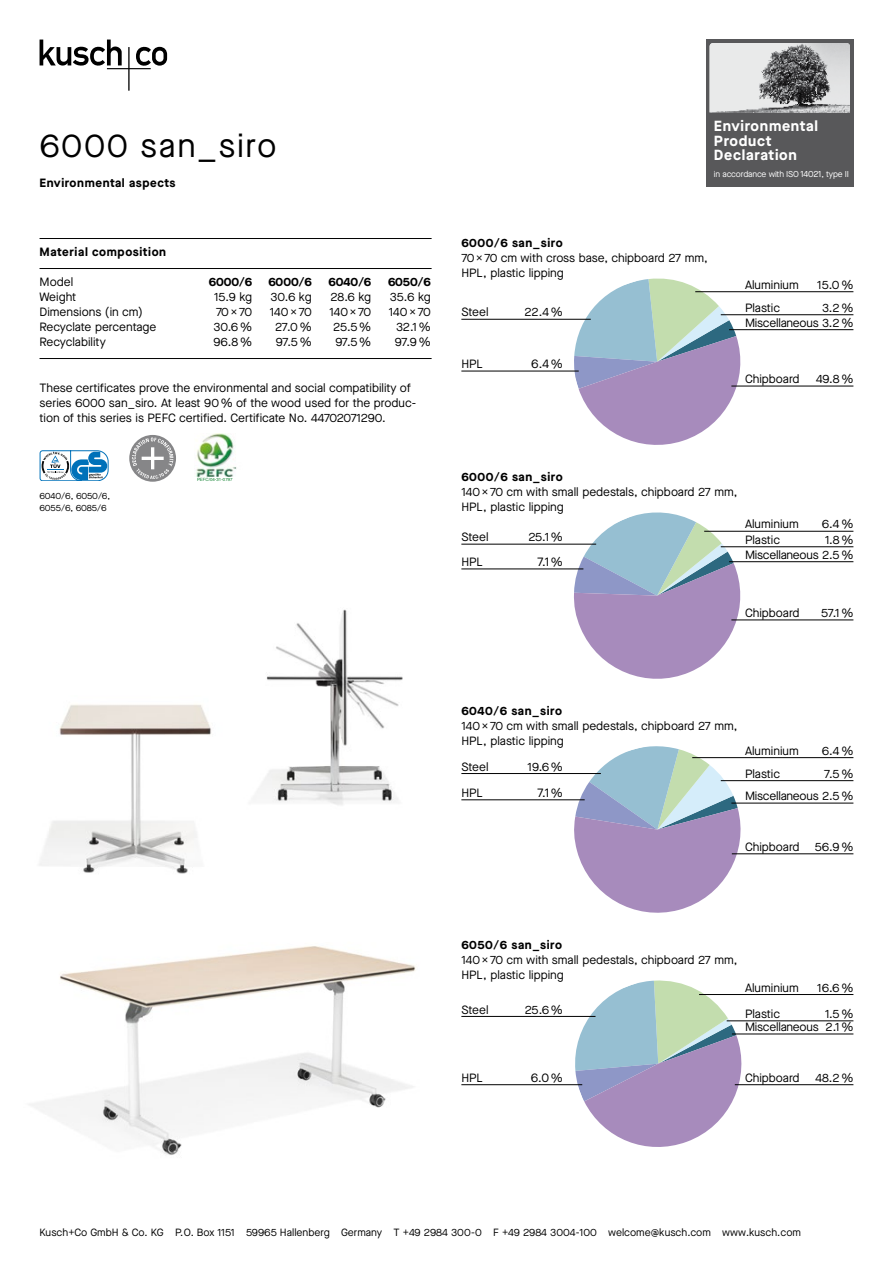
<style>
.page{position:relative;width:893px;height:1263px;background:#fff}
.page>*{position:absolute;margin:0;border:0;box-sizing:border-box;transform-origin:0 0}
.t1{font:33px "Maison Neue";letter-spacing:.05em;color:#000}
.t2{font:700 14.7px/14.7px "Maison Neue";letter-spacing:.05em;color:#fff}
.t3{font:12px/15px "Maison Neue";color:#000}
.t4{font:700 12px "Maison Neue";letter-spacing:.05em;color:#000}
.t5{font:12px "Maison Neue";letter-spacing:-.02em;color:#000}
.t6{font:10.5px "Maison Neue";color:#000}
.t7{font:9px/12px "Maison Neue";letter-spacing:-.015em;color:#000}
.t8{font:8.55px "Maison Neue";letter-spacing:-.02em;color:#fff}
.t9{font:4.35px "Helvetica";letter-spacing:.01em;color:#0d812e}
</style>
<div class="page">
<svg style="left:40px;top:40px;width:127px;height:51px"></svg>
<div style="left:706px;top:40px;width:147px;height:147px;background:#58585a"></div>
<img style="left:710px;top:43px;width:140px;height:70px">
<hr style="left:40px;top:238px;width:392px;height:1px;background:#000">
<hr style="left:40px;top:268px;width:392px;height:1px;background:#000">
<hr style="left:40px;top:358px;width:392px;height:1px;background:#000">
<svg style="left:558px;top:980px;width:200px;height:167px"></svg>
<svg style="left:557px;top:512px;width:201px;height:167px"></svg>
<svg style="left:559px;top:278px;width:198px;height:167px"></svg>
<hr style="left:729px;top:329px;width:124px;height:1px;background:#000">
<hr style="left:461px;top:319px;width:130px;height:1px;background:#000">
<hr style="left:461px;top:371px;width:118px;height:1px;background:#000">
<hr style="left:731px;top:386px;width:122px;height:1px;background:#000">
<hr style="left:721px;top:314px;width:132px;height:1px;background:#000">
<hr style="left:695px;top:291px;width:158px;height:1px;background:#000">
<svg style="left:560px;top:746px;width:196px;height:167px"></svg>
<hr style="left:729px;top:561px;width:124px;height:1px;background:#000">
<hr style="left:461px;top:544px;width:135px;height:1px;background:#000">
<hr style="left:461px;top:569px;width:122px;height:1px;background:#000">
<hr style="left:731px;top:620px;width:122px;height:1px;background:#000">
<hr style="left:721px;top:546px;width:132px;height:1px;background:#000">
<hr style="left:704px;top:531px;width:149px;height:1px;background:#000">
<hr style="left:731px;top:803px;width:122px;height:1px;background:#000">
<hr style="left:461px;top:773px;width:140px;height:1px;background:#000">
<hr style="left:461px;top:799px;width:124px;height:1px;background:#000">
<hr style="left:732px;top:853px;width:121px;height:1px;background:#000">
<hr style="left:721px;top:780px;width:132px;height:1px;background:#000">
<hr style="left:692px;top:757px;width:161px;height:1px;background:#000">
<hr style="left:732px;top:1034px;width:121px;height:1px;background:#000">
<hr style="left:461px;top:1016px;width:134px;height:1px;background:#000">
<hr style="left:461px;top:1084px;width:121px;height:1px;background:#000">
<hr style="left:735px;top:1084px;width:118px;height:1px;background:#000">
<hr style="left:727px;top:1020px;width:126px;height:1px;background:#000">
<hr style="left:699px;top:994px;width:154px;height:1px;background:#000">
<img style="left:29px;top:946px;width:387px;height:209px">
<img style="left:39px;top:704px;width:173px;height:170px">
<img style="left:257px;top:609px;width:146px;height:196px">
<img style="left:196px;top:433px;width:41px;height:43px">
<svg style="left:40px;top:451px;width:68px;height:30px"></svg>
<svg style="left:129px;top:435px;width:47px;height:47px"></svg>
<svg style="left:132px;top:437px;width:41px;height:42px"></svg>
<h1 class="t1" style="left:40px;top:123px;width:238px">6000 san_siro</h1>
<p class="t4" style="left:40px;top:174px;width:138px">Environmental aspects</p>
<p class="t4" style="left:40px;top:244px;width:128px">Material composition</p>
<p class="t3" style="left:40px;top:275px;width:35px">Model</p>
<p class="t4" style="left:209px;top:274px;width:45px">6000/6</p>
<p class="t4" style="left:268px;top:274px;width:45px">6000/6</p>
<p class="t4" style="left:329px;top:274px;width:44px">6040/6</p>
<p class="t4" style="left:388px;top:274px;width:44px">6050/6</p>
<p class="t3" style="left:40px;top:290px;width:38px">Weight</p>
<p class="t3" style="left:214px;top:290px;width:40px">15.9 kg</p>
<p class="t3" style="left:271px;top:290px;width:43px">30.6 kg</p>
<p class="t3" style="left:331px;top:290px;width:42px">28.6 kg</p>
<p class="t3" style="left:390px;top:290px;width:42px">35.6 kg</p>
<p class="t3" style="left:40px;top:305px;width:105px">Dimensions (in cm)</p>
<p class="t3" style="left:216px;top:305px;width:38px">70 x 70</p>
<p class="t3" style="left:270px;top:305px;width:43px">140 x 70</p>
<p class="t3" style="left:329px;top:305px;width:43px">140 x 70</p>
<p class="t3" style="left:389px;top:305px;width:43px">140 x 70</p>
<p class="t3" style="left:40px;top:320px;width:118px">Recyclate percentage</p>
<p class="t3" style="left:214px;top:320px;width:40px">30.6 %</p>
<p class="t3" style="left:275px;top:320px;width:38px">27.0 %</p>
<p class="t3" style="left:333px;top:320px;width:40px">25.5 %</p>
<p class="t3" style="left:396px;top:320px;width:36px">32.1 %</p>
<p class="t3" style="left:40px;top:335px;width:68px">Recyclability</p>
<p class="t3" style="left:213px;top:335px;width:40px">96.8 %</p>
<p class="t3" style="left:276px;top:335px;width:37px">97.5 %</p>
<p class="t3" style="left:335px;top:335px;width:37px">97.5 %</p>
<p class="t3" style="left:395px;top:335px;width:37px">97.9 %</p>
<p class="t3" style="left:40px;top:380px;width:378px">These certificates prove the environmental and social compatibility of series 6000 san_siro. At least 90 % of the wood used for the produc&shy;tion of this series is PEFC certified. Certificate No. 44702071290.</p>
<p class="t7" style="left:40px;top:490px;width:72px">6040/6, 6050/6,<br>6055/6, 6085/6</p>
<p class="t9" style="left:197px;top:476px;width:37px">PEFC/04-31-0797</p>
<p class="t2" style="left:714px;top:118px;width:106px">Environmental<br>Product<br>Declaration</p>
<p class="t8" style="left:714px;top:168px;width:137px">in accordance with ISO 14021, type II</p>
<p class="t4" style="left:461px;top:234px;width:103px">6000/6 san_siro</p>
<p class="t3" style="left:461px;top:250px;width:248px">70 x 70 cm with cross base, chipboard 27 mm,<br>HPL, plastic lipping</p>
<p class="t3" style="left:461px;top:305px;width:29px">Steel</p>
<p class="t3" style="left:525px;top:305px;width:40px">22.4 %</p>
<p class="t3" style="left:461px;top:356px;width:23px">HPL</p>
<p class="t3" style="left:531px;top:356px;width:33px">6.4 %</p>
<p class="t3" style="left:745px;top:277px;width:55px">Aluminium</p>
<p class="t3" style="left:817px;top:277px;width:38px">15.0 %</p>
<p class="t3" style="left:745px;top:300px;width:37px">Plastic</p>
<p class="t3" style="left:822px;top:300px;width:33px">3.2 %</p>
<p class="t5" style="left:745px;top:315px;width:110px">Miscellaneous 3.2 %</p>
<p class="t3" style="left:745px;top:371px;width:56px">Chipboard</p>
<p class="t3" style="left:816px;top:371px;width:39px">49.8 %</p>
<p class="t4" style="left:461px;top:468px;width:103px">6000/6 san_siro</p>
<p class="t3" style="left:461px;top:484px;width:278px">140 x 70 cm with small pedestals, chipboard 27 mm,<br>HPL, plastic lipping</p>
<p class="t3" style="left:461px;top:529px;width:29px">Steel</p>
<p class="t3" style="left:528px;top:529px;width:36px">25.1 %</p>
<p class="t3" style="left:461px;top:554px;width:23px">HPL</p>
<p class="t3" style="left:537px;top:554px;width:27px">7.1 %</p>
<p class="t3" style="left:745px;top:517px;width:55px">Aluminium</p>
<p class="t3" style="left:822px;top:517px;width:33px">6.4 %</p>
<p class="t3" style="left:745px;top:532px;width:37px">Plastic</p>
<p class="t3" style="left:825px;top:532px;width:30px">1.8 %</p>
<p class="t5" style="left:745px;top:547px;width:110px">Miscellaneous 2.5 %</p>
<p class="t3" style="left:745px;top:605px;width:56px">Chipboard</p>
<p class="t3" style="left:821px;top:605px;width:34px">57.1 %</p>
<p class="t4" style="left:461px;top:702px;width:102px">6040/6 san_siro</p>
<p class="t3" style="left:461px;top:718px;width:278px">140 x 70 cm with small pedestals, chipboard 27 mm,<br>HPL, plastic lipping</p>
<p class="t3" style="left:461px;top:759px;width:29px">Steel</p>
<p class="t3" style="left:528px;top:759px;width:37px">19.6 %</p>
<p class="t3" style="left:461px;top:785px;width:23px">HPL</p>
<p class="t3" style="left:537px;top:785px;width:27px">7.1 %</p>
<p class="t3" style="left:745px;top:743px;width:55px">Aluminium</p>
<p class="t3" style="left:822px;top:743px;width:33px">6.4 %</p>
<p class="t3" style="left:745px;top:766px;width:37px">Plastic</p>
<p class="t3" style="left:824px;top:766px;width:31px">7.5 %</p>
<p class="t5" style="left:745px;top:788px;width:110px">Miscellaneous 2.5 %</p>
<p class="t3" style="left:745px;top:839px;width:56px">Chipboard</p>
<p class="t3" style="left:815px;top:839px;width:40px">56.9 %</p>
<p class="t4" style="left:461px;top:936px;width:102px">6050/6 san_siro</p>
<p class="t3" style="left:461px;top:952px;width:278px">140 x 70 cm with small pedestals, chipboard 27 mm,<br>HPL, plastic lipping</p>
<p class="t3" style="left:461px;top:1002px;width:29px">Steel</p>
<p class="t3" style="left:525px;top:1002px;width:40px">25.6 %</p>
<p class="t3" style="left:745px;top:980px;width:55px">Aluminium</p>
<p class="t3" style="left:817px;top:980px;width:38px">16.6 %</p>
<p class="t3" style="left:745px;top:1006px;width:37px">Plastic</p>
<p class="t3" style="left:825px;top:1006px;width:30px">1.5 %</p>
<p class="t5" style="left:745px;top:1019px;width:110px">Miscellaneous 2.1 %</p>
<p class="t3" style="left:461px;top:1070px;width:23px">HPL</p>
<p class="t3" style="left:531px;top:1070px;width:34px">6.0 %</p>
<p class="t3" style="left:745px;top:1070px;width:56px">Chipboard</p>
<p class="t3" style="left:815px;top:1070px;width:40px">48.2 %</p>
<p class="t6" style="left:40px;top:1226px;width:763px">Kusch+Co GmbH &amp; Co. KG P.O. Box 1151 59965 Hallenberg Germany T +49 2984 300-0 F +49 2984 3004-100 welcome@kusch.com www.kusch.com</p>
</div>
